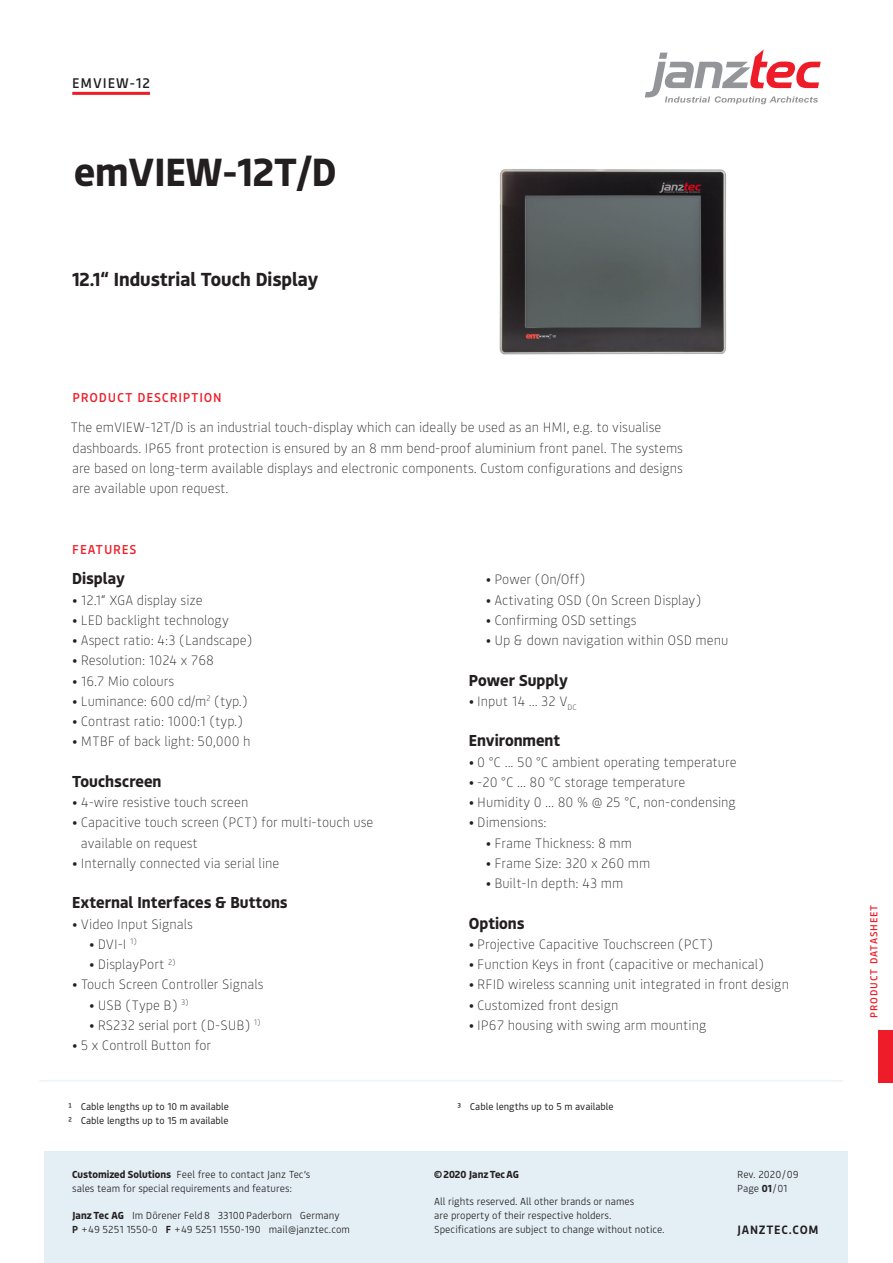
<style>
.page{position:relative;width:893px;height:1263px;background:#fff}
.page>*{position:absolute;margin:0;border:0;box-sizing:border-box;transform-origin:0 0}
.Headline_1{font:700 39px "Bould";color:#231f20}
.Subline_Produktbesch{font:700 18.75px "Bould";color:#231f20}
.Headline_2{font:700 15.75px "Bould";color:#231f20}
.Komponenten{font:500 13.8px "Bould";letter-spacing:.065em;color:#231f20}
.Fließtext{font:200 13.5px/20.2px "Bould";color:#231f20}
.UPLINE{font:500 12.75px "Bould";letter-spacing:.065em;color:#ee1c28}
.t1{font:600 12px "Bould";letter-spacing:.065em;color:#231f20}
.Fließtext-2{font:300 10.2px/13.8px "Bould";color:#231f20}
.Abbinder{font:300 10.2px/13.8px "Bould";color:#231f20}
.t2{font:500 10.2px "Bould";letter-spacing:.085em;color:#ee1c28}
.Abbinder-2{font:700 10.2px "Bould";color:#231f20}
.Fußnote{font:9.75px "Bould";color:#231f20}
.s1{font-weight:700}
.s2{font-weight:600}
</style>
<div class="page">
<div style="left:45px;top:1151px;width:803px;height:112px;background:#e4eff5"></div>
<svg style="left:645px;top:50px;width:176px;height:54px"></svg>
<div style="left:878px;top:1030px;width:15px;height:53px;background:#ee1c28"></div>
<hr style="left:72px;top:92px;width:78px;height:3px;background:#ee1c28">
<hr style="left:39px;top:1080px;width:804px;height:1px;background:#e4eff5">
<img style="left:499px;top:169px;width:228px;height:186px">
<p class="Komponenten" style="left:72px;top:74px;width:79px">EMVIEW-12</p>
<p class="Headline_1" style="left:74px;top:144px;width:264px">emVIEW-12T/D</p>
<p class="Subline_Produktbesch" style="left:72px;top:266px;width:248px">12.1“ Industrial Touch Display</p>
<p class="UPLINE" style="left:73px;top:389px;width:151px">PRODUCT DESCRIPTION</p>
<p class="Fließtext" style="left:70px;top:417px;width:614px">The emVIEW-12T/D is an industrial touch-display which can ideally be used as an HMI, e.g. to visualise dashboards. IP65 front protection is ensured by an 8 mm bend-proof aluminium front panel. The systems are based on long-term available displays and electronic components. Custom configurations and designs are available upon request.</p>
<p class="UPLINE" style="left:72px;top:540px;width:66px">FEATURES</p>
<p class="Headline_2" style="left:72px;top:567px;width:54px">Display</p>
<p class="Fließtext" style="left:72px;top:589px;width:132px">• 12.1“ XGA display size</p>
<p class="Fließtext" style="left:72px;top:609px;width:158px">• LED backlight technology</p>
<p class="Fließtext" style="left:72px;top:629px;width:182px">• Aspect ratio: 4:3 (Landscape)</p>
<p class="Fließtext" style="left:72px;top:650px;width:143px">• Resolution: 1024 x 768</p>
<p class="Fließtext" style="left:72px;top:670px;width:103px">• 16.7 Mio colours</p>
<p class="Fließtext" style="left:72px;top:690px;width:177px">• Luminance: 600 cd/m<sup>2</sup> (typ.)</p>
<p class="Fließtext" style="left:72px;top:710px;width:172px">• Contrast ratio: 1000:1 (typ.)</p>
<p class="Fließtext" style="left:72px;top:731px;width:180px">• MTBF of back light: 50,000 h</p>
<p class="Headline_2" style="left:72px;top:770px;width:91px">Touchscreen</p>
<p class="Fließtext" style="left:72px;top:791px;width:178px">• 4-wire resistive touch screen</p>
<p class="Fließtext" style="left:81px;top:812px;width:294px;text-indent:-9px">• Capacitive touch screen (PCT) for multi-touch use available on request</p>
<p class="Fließtext" style="left:72px;top:852px;width:209px">• Internally connected via serial line</p>
<p class="Headline_2" style="left:72px;top:891px;width:217px">External Interfaces &amp; Buttons</p>
<p class="Fließtext" style="left:72px;top:913px;width:122px">• Video Input Signals</p>
<p class="Fließtext" style="left:89px;top:933px;width:49px">• DVI-I <sup>1)</sup></p>
<p class="Fließtext" style="left:89px;top:953px;width:88px">• DisplayPort <sup>2)</sup></p>
<p class="Fließtext" style="left:72px;top:974px;width:193px">• Touch Screen Controller Signals</p>
<p class="Fließtext" style="left:89px;top:994px;width:101px">• USB (Type B) <sup>3)</sup></p>
<p class="Fließtext" style="left:89px;top:1014px;width:173px">• RS232 serial port (D-SUB) <sup>1)</sup></p>
<p class="Fließtext" style="left:72px;top:1034px;width:140px">• 5 x Controll Button for</p>
<p class="Fußnote" style="left:68px;top:1100px;width:162px">¹ Cable lengths up to 10 m available</p>
<p class="Fußnote" style="left:68px;top:1114px;width:162px">² Cable lengths up to 15 m available</p>
<p class="Fließtext-2" style="left:72px;top:1167px;width:240px"><span class="s1">Customized Solutions</span> Feel free to contact Janz Tec’s sales team for special requirements and features:</p>
<p class="Fließtext-2" style="left:72px;top:1208px;width:269px"><span class="s1">Janz Tec AG</span> Im Dörener Feld8 33100Paderborn Germany</p>
<p class="Fließtext-2" style="left:72px;top:1222px;width:279px"><span class="s2">P</span> +49 5251 1550-0 <span class="s2">F</span> +49 5251 1550-190 mail@janztec.com</p>
<p class="Fließtext" style="left:486px;top:569px;width:101px">• Power (On/Off)</p>
<p class="Fließtext" style="left:486px;top:589px;width:217px">• Activating OSD (On Screen Display)</p>
<p class="Fließtext" style="left:486px;top:609px;width:152px">• Confirming OSD settings</p>
<p class="Fließtext" style="left:486px;top:629px;width:244px">• Up &amp; down navigation within OSD menu</p>
<p class="Headline_2" style="left:469px;top:669px;width:101px">Power Supply</p>
<p class="Fließtext" style="left:469px;top:690px;width:110px">• Input 14 ... 32 V<sub>DC</sub></p>
<p class="Headline_2" style="left:469px;top:729px;width:93px">Environment</p>
<p class="Fließtext" style="left:469px;top:751px;width:269px">• 0 °C ... 50 °C ambient operating temperature</p>
<p class="Fließtext" style="left:469px;top:771px;width:218px">• -20 °C ... 80 °C storage temperature</p>
<p class="Fließtext" style="left:469px;top:791px;width:269px">• Humidity 0 ... 80 % @ 25 °C, non-condensing</p>
<p class="Fließtext" style="left:469px;top:812px;width:79px">• Dimensions:</p>
<p class="Fließtext" style="left:486px;top:832px;width:148px">• Frame Thickness: 8 mm</p>
<p class="Fließtext" style="left:486px;top:852px;width:166px">• Frame Size: 320 x 260 mm</p>
<p class="Fließtext" style="left:486px;top:872px;width:139px">• Built-In depth: 43 mm</p>
<p class="Headline_2" style="left:469px;top:912px;width:57px">Options</p>
<p class="Fließtext" style="left:469px;top:933px;width:246px">• Projective Capacitive Touchscreen (PCT)</p>
<p class="Fließtext" style="left:469px;top:953px;width:297px">• Function Keys in front (capacitive or mechanical)</p>
<p class="Fließtext" style="left:469px;top:974px;width:322px">• RFID wireless scanning unit integrated in front design</p>
<p class="Fließtext" style="left:469px;top:994px;width:151px">• Customized front design</p>
<p class="Fließtext" style="left:469px;top:1014px;width:239px">• IP67 housing with swing arm mounting</p>
<p class="Fußnote" style="left:457px;top:1100px;width:158px">³ Cable lengths up to 5 m available</p>
<p class="Abbinder-2" style="left:434px;top:1167px;width:86px">©2020 JanzTecAG</p>
<p class="Abbinder" style="left:434px;top:1194px;width:232px">All rights reserved. All other brands or names<br>are property of their respective holders.<br>Specifications are subject to change without notice.</p>
<p class="Abbinder" style="left:737px;top:1167px;width:63px">Rev. 2020/09</p>
<p class="Abbinder" style="left:737px;top:1181px;width:52px">Page <span class="s1">01</span> /01</p>
<p class="t1" style="left:737px;top:1221px;width:83px">JANZTEC.COM</p>
<p class="t2" style="left:867px;top:1017px;width:114px;rotate:-90deg">PRODUCT DATASHEET</p>
</div>
